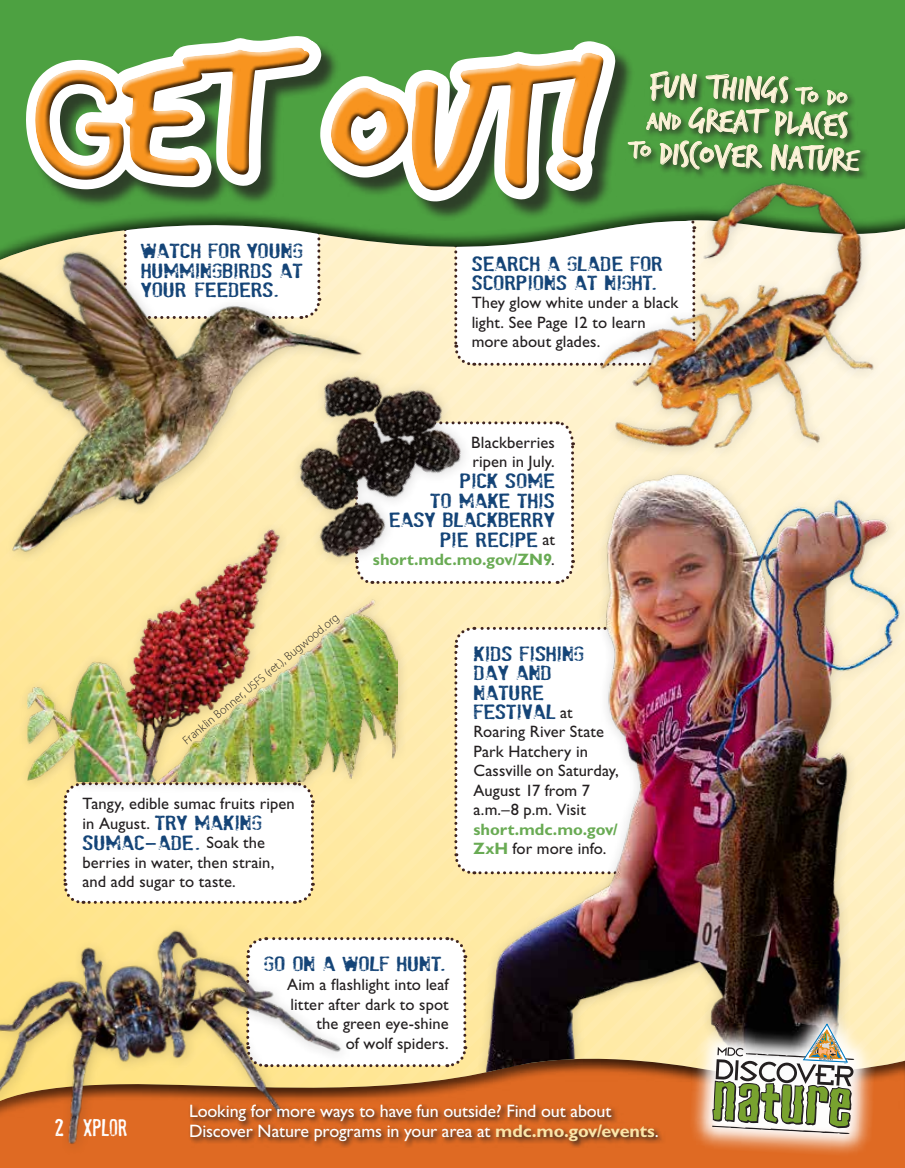
<style>
.page{position:relative;width:905px;height:1168px;background:#fff}
.page>*{position:absolute;margin:0;border:0;box-sizing:border-box;transform-origin:0 0}
.t1{font:178.95px "Trash Hand";color:#f8941f;scale:1.16 1}
.Get_Out__-_H2{font:34.5px/33.8px "Trash Hand";color:#fdf3d9;text-align:center;scale:1.1 1}
.t2{font:21px "Stam Pete";letter-spacing:-.005em;color:#fff}
.Get_Out__-_event_tex{font:18px/19.5px "Stam Pete";letter-spacing:-.01em;color:#144477;scale:1.5 1}
.t3{font:18px/19.5px "Gill Sans Std";letter-spacing:-.01em;color:#fff}
.Get_Out__-_event_tex-2{font:16.5px/19.5px "Gill Sans Std";letter-spacing:.005em;color:#231f20}
.Get_Out__-_event_tex-3{font:700 16.5px "Gill Sans Std";letter-spacing:-.005em;color:#69ab54}
.t4{font:300 12px "Myriad Pro";color:#231f20}
.s1{font-family:"Merge";font-size:150.6px}
.s2{font-size:24.3px}
.s3{font-family:"Stam Pete";font-size:18px;color:#144477}
.s4{font-family:"Gill Sans Std";font-size:16.5px;color:#231f20}
.s5{font-weight:400;color:#231f20}
.s6{font-weight:700;color:#69ab54}
.s7{font-weight:700;color:#fae5a9}
</style>
<div class="page">
<img style="left:0;top:0;width:904px;height:1167px">
<h1 class="t1" style="left:34px;top:31px;width:493px;rotate:1deg"><span class="s1">G</span>ET OUT!</h1>
<h2 class="Get_Out__-_H2" style="left:632px;top:69px;width:210px;rotate:2deg">FUN THINGS <sub>TO</sub> <sub>DO<br></sub><span class="s2">AND</span> GREAT PLACES<br><span class="s2">TO</span> DISCOVER NATURE</h2>
<p class="Get_Out__-_event_tex" style="left:141px;top:240px;width:110px;text-align:justify">WATCH FOR YOUNG HUMMINGBIRDS AT YOUR FEEDERS.</p>
<p class="Get_Out__-_event_tex" style="left:471px;top:252px;width:129px">SEARCH A GLADE FOR<br>SCORPIONS AT NIGHT.</p>
<p class="Get_Out__-_event_tex-2" style="left:471px;top:293px;width:208px">They glow white under a black light. See Page 12 to learn more about glades.</p>
<p class="t4" style="left:179px;top:735px;width:200px;rotate:-39deg">Franklin Bonner, USFS (ret.), Bugwood.org</p>
<p class="Get_Out__-_event_tex-2" style="left:82px;top:794px;width:214px">Tangy, edible sumac fruits ripen in August. <span class="s3">TRY MAKING</span></p>
<p class="Get_Out__-_event_tex" style="left:82px;top:831px;width:123px">SUMAC-ADE. <span class="s4">Soak the</span></p>
<p class="Get_Out__-_event_tex-2" style="left:82px;top:852px;width:193px">berries in water, then strain, and add sugar to taste.</p>
<p class="Get_Out__-_event_tex-2" style="left:471px;top:432px;width:85px">Blackberries ripen in July.</p>
<p class="Get_Out__-_event_tex" style="left:389px;top:470px;width:112px;text-align:right">PICK SOME<br>TO MAKE THIS<br>EASY BLACKBERRY<br>PIE RECIPE <span class="s4">at</span></p>
<p class="Get_Out__-_event_tex-3" style="left:373px;top:549px;width:183px">short.mdc.mo.gov/ZN9<span class="s5">.</span></p>
<p class="Get_Out__-_event_tex" style="left:473px;top:642px;width:75px">KIDS FISHING<br>DAY AND<br>NATURE<br>FESTIVAL <span class="s4">at</span></p>
<p class="Get_Out__-_event_tex-2" style="left:473px;top:722px;width:147px">Roaring River State<br>Park Hatchery in<br>Cassville on Saturday,<br>August 17 from 7 a.m.–8 p.m. Visit <span class="s6">short.mdc.mo.gov/<br>ZxH</span> for more info.</p>
<p class="t2" style="left:54px;top:1111px;width:75px">2 I XPLOR</p>
<p class="Get_Out__-_event_tex" style="left:264px;top:952px;width:125px">GO ON A WOLF HUNT.</p>
<p class="Get_Out__-_event_tex-2" style="left:287px;top:975px;width:163px;text-align:right">Aim a flashlight into leaf litter after dark to spot the green eye-shine<br>of wolf spiders.</p>
<p class="t3" style="left:189px;top:1101px;width:471px">Looking for more ways to have fun outside? Find out about<br>Discover Nature programs in your area at <span class="s7">mdc.mo.gov/events</span>.</p>
</div>
